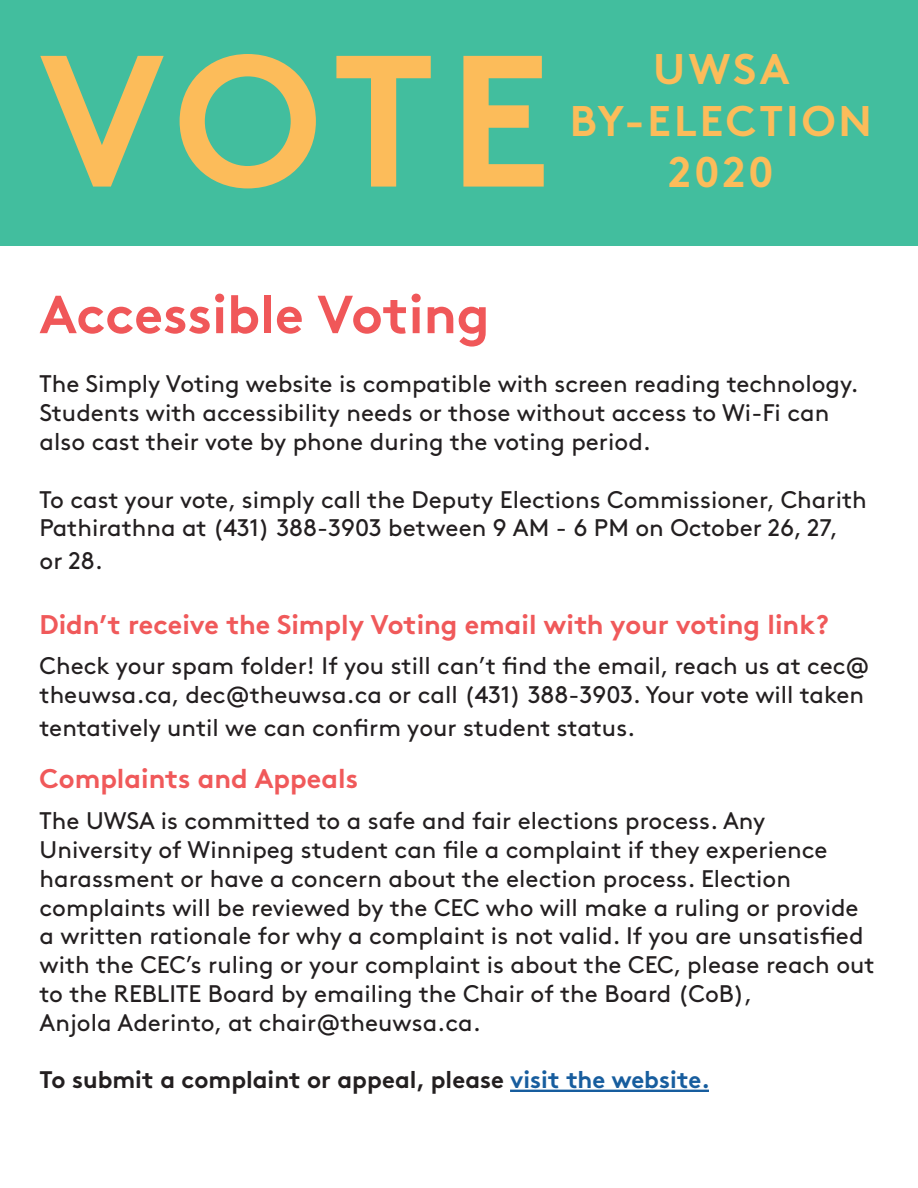
<style>
.page{position:relative;width:918px;height:1188px;background:#fff}
.page>*{position:absolute;margin:0;border:0;box-sizing:border-box;transform-origin:0 0}
.t1{font:700 186.75px "Brown";color:#fcbc5a}
.t2{font:700 53.55px "Brown";color:#f05759}
.t3{font:700 42.75px "Brown";letter-spacing:.07em;color:#fcbc5a}
.t4{font:700 27px "Brown";color:#f0595a}
.t5{font:24px/28.8px "Brown Std";color:#231f20}
.t6{font:700 24px "Brown";color:#231f20}
.s1{color:#175d9e}
</style>
<div class="page">
<div style="left:0;top:0;width:918px;height:245px;background:#42be9e"></div>
<hr style="left:510px;top:1090px;width:199px;height:2px;background:#175d9e">
<p class="t1" style="left:38px;top:-30px;width:514px">VOTE</p>
<p class="t3" style="left:653px;top:35px;width:138px">UWSA</p>
<p class="t3" style="left:570px;top:86px;width:304px">BY-ELECTION</p>
<p class="t3" style="left:668px;top:138px;width:107px">2020</p>
<p class="t2" style="left:40px;top:271px;width:452px">Accessible Voting</p>
<p class="t5" style="left:40px;top:370px;width:820px">The Simply Voting website is compatible with screen reading technology.<br>Students with accessibility needs or those without access to Wi-Fi can also cast their vote by phone during the voting period.</p>
<p class="t5" style="left:40px;top:485px;width:829px">To cast your vote, simply call the Deputy Elections Commissioner, Charith<br>Pathirathna at (431) 388-3903 between 9 AM - 6 PM on October 26, 27,</p>
<p class="t5" style="left:40px;top:546px;width:65px">or 28.</p>
<p class="t4" style="left:40px;top:602px;width:791px">Didn’t receive the Simply Voting email with your voting link?</p>
<p class="t5" style="left:40px;top:652px;width:831px">Check your spam folder! If you still can’t find the email, reach us at cec@ theuwsa.ca, dec@theuwsa.ca or call (431) 388-3903. Your vote will taken</p>
<p class="t5" style="left:40px;top:713px;width:597px">tentatively until we can confirm your student status.</p>
<p class="t4" style="left:40px;top:757px;width:320px">Complaints and Appeals</p>
<p class="t5" style="left:40px;top:807px;width:837px">The UWSA is committed to a safe and fair elections process. Any University of Winnipeg student can file a complaint if they experience harassment or have a concern about the election process. Election complaints will be reviewed by the CEC who will make a ruling or provide a written rationale for why a complaint is not valid. If you are unsatisfied with the CEC’s ruling or your complaint is about the CEC, please reach out to the REBLITE Board by emailing the Chair of the Board (CoB),<br>Anjola Aderinto, at chair@theuwsa.ca.</p>
<p class="t6" style="left:40px;top:1061px;width:672px">To submit a complaint or appeal, please <span class="s1">visit the website.</span></p>
</div>
